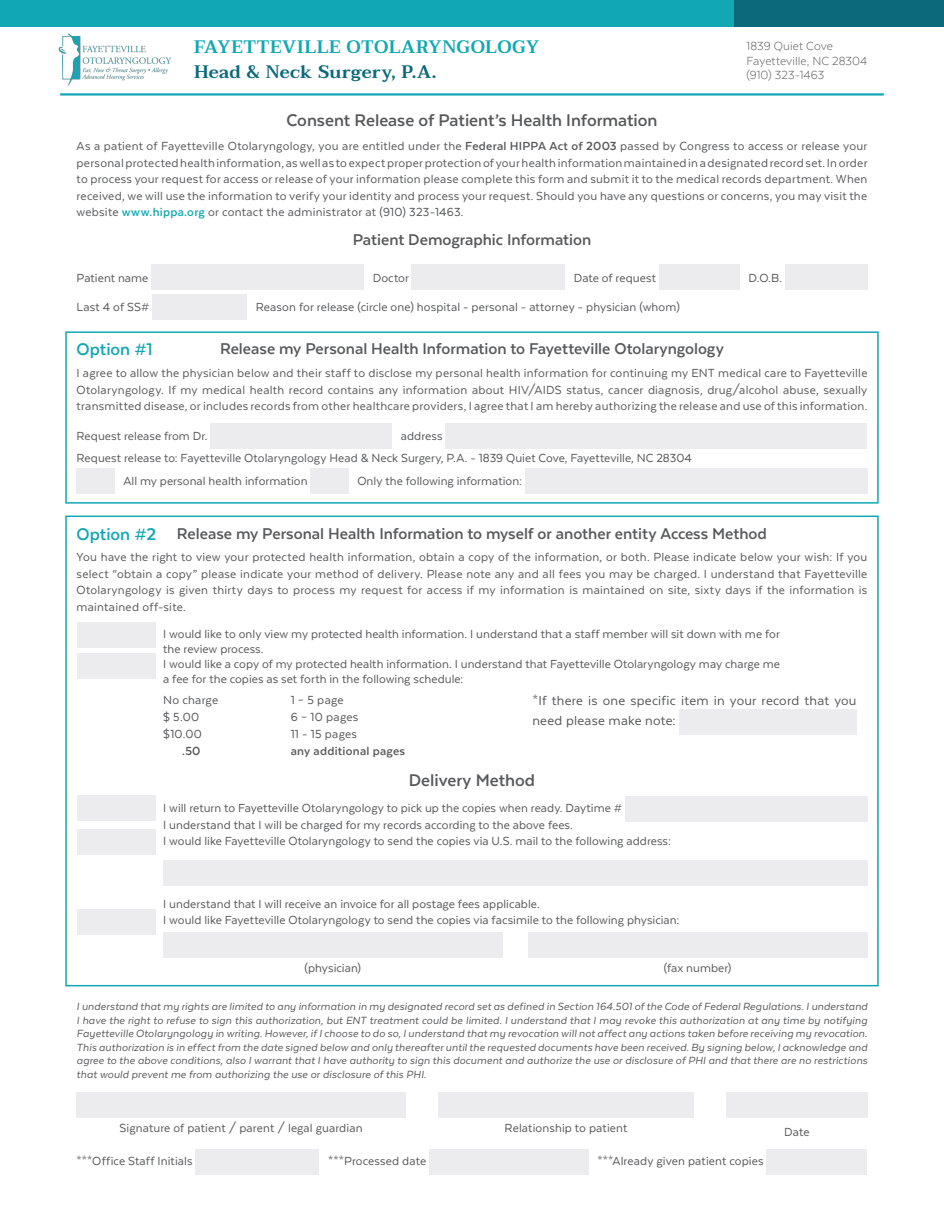
<style>
.page{position:relative;width:944px;height:1214px;background:#fff}
.page>*{position:absolute;margin:0;border:0;box-sizing:border-box;transform-origin:0 0}
.t1{font:700 19.5px "Texta";color:#57585a}
.t2{font:700 19.5px "Texta";color:#11a8b4}
.t3{font:700 18px "Texta";color:#57585a}
.t4{font:600 18px "Taviraj";letter-spacing:.025em;color:#11a8b4}
.t5{font:600 18px "Taviraj";letter-spacing:.015em;color:#0c697c}
.t6{font:15px/19.5px "Texta";letter-spacing:.015em;color:#57585a}
.t7{font:13.5px/16.5px "Texta";letter-spacing:.005em;color:#57585a;text-align:justify}
.t8{font:300 13.5px "Texta";letter-spacing:.005em;color:#57585a}
.t9{font:700 13.5px "Texta";letter-spacing:.02em;color:#57585a}
.t10{font:italic 12px/13.5px "Texta";letter-spacing:.01em;color:#57585a;text-align:justify}
.s1{font-weight:700}
.s2{font-weight:700;color:#11a8b4}
</style>
<div class="page">
<div style="left:151px;top:264px;width:213px;height:25px;background:#ececee"></div>
<div style="left:412px;top:264px;width:153px;height:25px;background:#ececee"></div>
<div style="left:659px;top:264px;width:80px;height:25px;background:#ececee"></div>
<div style="left:785px;top:264px;width:82px;height:25px;background:#ececee"></div>
<div style="left:152px;top:294px;width:95px;height:25px;background:#ececee"></div>
<div style="left:210px;top:423px;width:182px;height:26px;background:#ececee"></div>
<div style="left:445px;top:423px;width:422px;height:26px;background:#ececee"></div>
<div style="left:77px;top:468px;width:38px;height:26px;background:#ececee"></div>
<div style="left:310px;top:468px;width:38px;height:26px;background:#ececee"></div>
<div style="left:525px;top:468px;width:342px;height:26px;background:#ececee"></div>
<div style="left:625px;top:796px;width:242px;height:26px;background:#ececee"></div>
<div style="left:163px;top:859px;width:704px;height:26px;background:#ececee"></div>
<div style="left:679px;top:709px;width:177px;height:26px;background:#ececee"></div>
<div style="left:77px;top:795px;width:78px;height:26px;background:#ececee"></div>
<div style="left:77px;top:829px;width:78px;height:26px;background:#ececee"></div>
<div style="left:77px;top:653px;width:78px;height:25px;background:#ececee"></div>
<div style="left:77px;top:622px;width:78px;height:26px;background:#ececee"></div>
<div style="left:77px;top:909px;width:78px;height:25px;background:#ececee"></div>
<div style="left:163px;top:931px;width:339px;height:26px;background:#ececee"></div>
<div style="left:528px;top:931px;width:339px;height:26px;background:#ececee"></div>
<div style="left:77px;top:1092px;width:328px;height:26px;background:#ececee"></div>
<div style="left:438px;top:1092px;width:255px;height:26px;background:#ececee"></div>
<div style="left:726px;top:1092px;width:141px;height:26px;background:#ececee"></div>
<div style="left:196px;top:1148px;width:123px;height:26px;background:#ececee"></div>
<div style="left:429px;top:1148px;width:159px;height:26px;background:#ececee"></div>
<div style="left:766px;top:1148px;width:101px;height:26px;background:#ececee"></div>
<hr style="left:60px;top:93px;width:823px;height:3px;background:#11a8b4">
<div style="left:0;top:0;width:734px;height:26px;background:#11a8b4"></div>
<div style="left:734px;top:0;width:210px;height:26px;background:#0c697c"></div>
<img style="left:58px;top:33px;width:112px;height:53px">
<div style="left:65px;top:515px;width:813px;height:471px;border:2px solid #11a8b4"></div>
<div style="left:65px;top:331px;width:813px;height:172px;border:2px solid #11a8b4"></div>
<p class="t4" style="left:194px;top:37px;width:346px">FAYETTEVILLE OTOLARYNGOLOGY</p>
<p class="t5" style="left:194px;top:62px;width:244px">Head &amp; Neck Surgery, P.A.</p>
<p class="t1" style="left:286px;top:110px;width:372px">Consent Release of Patient’s Health Information</p>
<p class="t8" style="left:746px;top:39px;width:88px">1839 Quiet Cove</p>
<p class="t8" style="left:746px;top:54px;width:122px">Fayetteville, NC 28304</p>
<p class="t8" style="left:746px;top:68px;width:79px">(910) 323-1463</p>
<p class="t7" style="left:77px;top:138px;width:792px">As a patient of Fayetteville Otolaryngology, you are entitled under the <span class="s1">Federal HIPPA Act of 2003</span> passed by Congress to access or release your personal protected health information, as well as to expect proper protection of your health information maintained in a designated record set. In order to process your request for access or release of your information please complete this form and submit it to the medical records department. When received, we will use the information to verify your identity and process your request. Should you have any questions or concerns, you may visit the website <span class="s2">www.hippa.org</span> or contact the administrator at (910) 323-1463.</p>
<p class="t3" style="left:352px;top:231px;width:240px">Patient Demographic Information</p>
<p class="t7" style="left:77px;top:269px;width:73px">Patient name</p>
<p class="t7" style="left:373px;top:269px;width:38px">Doctor</p>
<p class="t7" style="left:574px;top:269px;width:84px">Date of request</p>
<p class="t7" style="left:748px;top:269px;width:35px">D.O.B.</p>
<p class="t7" style="left:77px;top:298px;width:74px">Last 4 of SS#</p>
<p class="t7" style="left:256px;top:298px;width:425px">Reason for release (circle one) hospital - personal - attorney - physician (whom)</p>
<p class="t2" style="left:77px;top:339px;width:78px">Option #1</p>
<p class="t3" style="left:220px;top:339px;width:505px">Release my Personal Health Information to Fayetteville Otolaryngology</p>
<p class="t7" style="left:77px;top:365px;width:792px">I agree to allow the physician below and their staff to disclose my personal health information for continuing my ENT medical care to Fayetteville Otolaryngology. If my medical health record contains any information about HIV/AIDS status, cancer diagnosis, drug/alcohol abuse, sexually transmitted disease, or includes records from other healthcare providers, I agree that I am hereby authorizing the release and use of this information.</p>
<p class="t7" style="left:77px;top:427px;width:132px">Request release from Dr.</p>
<p class="t7" style="left:401px;top:427px;width:43px">address</p>
<p class="t7" style="left:77px;top:450px;width:617px">Request release to: Fayetteville Otolaryngology Head &amp; Neck Surgery, P.A. - 1839 Quiet Cove, Fayetteville, NC 28304</p>
<p class="t7" style="left:123px;top:472px;width:186px">All my personal health information</p>
<p class="t7" style="left:357px;top:472px;width:166px">Only the following information:</p>
<p class="t2" style="left:77px;top:524px;width:81px">Option #2</p>
<p class="t3" style="left:177px;top:524px;width:591px">Release my Personal Health Information to myself or another entity Access Method</p>
<p class="t7" style="left:77px;top:549px;width:792px">You have the right to view your protected health information, obtain a copy of the information, or both. Please indicate below your wish: If you select “obtain a copy” please indicate your method of delivery. Please note any and all fees you may be charged. I understand that Fayetteville Otolaryngology is given thirty days to process my request for access if my information is maintained on site, sixty days if the information is maintained off-site.</p>
<p class="t7" style="left:163px;top:626px;width:618px;line-height:15px">I would like to only view my protected health information. I understand that a staff member will sit down with me for the review process.</p>
<p class="t7" style="left:163px;top:656px;width:618px;line-height:15px">I would like a copy of my protected health information. I understand that Fayetteville Otolaryngology may charge me a fee for the copies as set forth in the following schedule:</p>
<p class="t7" style="left:163px;top:691px;width:57px">No charge</p>
<p class="t7" style="left:291px;top:691px;width:54px">1 – 5 page</p>
<p class="t7" style="left:163px;top:708px;width:38px">$ 5.00</p>
<p class="t7" style="left:291px;top:708px;width:69px">6 – 10 pages</p>
<p class="t7" style="left:163px;top:725px;width:40px">$10.00</p>
<p class="t7" style="left:291px;top:725px;width:68px">11 - 15 pages</p>
<p class="t9" style="left:182px;top:744px;width:20px">.50</p>
<p class="t9" style="left:291px;top:744px;width:116px">any additional pages</p>
<p class="t6" style="left:532px;top:690px;width:325px">*If there is one specific item in your record that you need please make note:</p>
<p class="t1" style="left:409px;top:770px;width:128px">Delivery Method</p>
<p class="t7" style="left:163px;top:800px;width:460px">I will return to Fayetteville Otolaryngology to pick up the copies when ready. Daytime #</p>
<p class="t7" style="left:163px;top:816px;width:411px">I understand that I will be charged for my records according to the above fees.</p>
<p class="t7" style="left:163px;top:833px;width:509px">I would like Fayetteville Otolaryngology to send the copies via U.S. mail to the following address:</p>
<p class="t7" style="left:163px;top:895px;width:378px">I understand that I will receive an invoice for all postage fees applicable.</p>
<p class="t7" style="left:163px;top:912px;width:518px">I would like Fayetteville Otolaryngology to send the copies via facsimile to the following physician:</p>
<p class="t7" style="left:304px;top:959px;width:58px">(physician)</p>
<p class="t7" style="left:664px;top:959px;width:69px">(fax number)</p>
<p class="t10" style="left:77px;top:999px;width:792px">I understand that my rights are limited to any information in my designated record set as defined in Section 164.501 of the Code of Federal Regulations. I understand I have the right to refuse to sign this authorization, but ENT treatment could be limited. I understand that I may revoke this authorization at any time by notifying Fayetteville Otolaryngology in writing. However, if I choose to do so, I understand that my revocation will not affect any actions taken before receiving my revocation.<br>This authorization is in effect from the date signed below and only thereafter until the requested documents have been received. By signing below, I acknowledge and agree to the above conditions, also I warrant that I have authority to sign this document and authorize the use or disclosure of PHI and that there are no restrictions that would prevent me from authorizing the use or disclosure of this PHI.</p>
<p class="t7" style="left:120px;top:1120px;width:244px">Signature of patient / parent / legal guardian</p>
<p class="t7" style="left:77px;top:1152px;width:118px">***Office Staff Initials</p>
<p class="t7" style="left:328px;top:1152px;width:99px">***Processed date</p>
<p class="t7" style="left:597px;top:1152px;width:168px">***Already given patient copies</p>
<p class="t7" style="left:504px;top:1120px;width:124px">Relationship to patient</p>
<p class="t7" style="left:784px;top:1123px;width:27px">Date</p>
</div>
